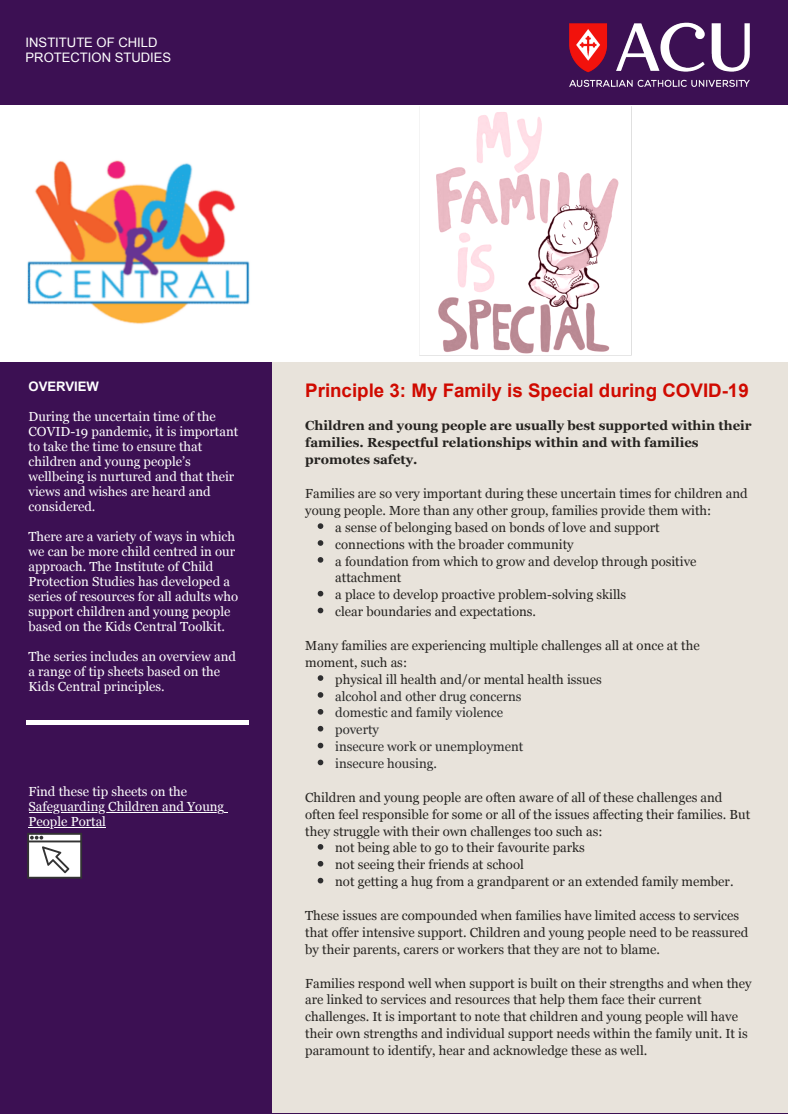
<style>
.page{position:relative;width:788px;height:1114px;background:#fff}
.page>*{position:absolute;margin:0;border:0;box-sizing:border-box;transform-origin:0 0}
.t1{font:700 18.75px "Arial";color:#d00a00}
.t2{font:13.12px/16.9px "Georgia";color:#252320}
.t3{font:13.12px/15px "Georgia";color:#fff}
.t4{font:700 13.12px/16.9px "Georgia";color:#252320}
.t5{font:13.12px/16.9px "Georgia";color:#2b2b2b}
.t6{font:700 13.12px "Arial";color:#fff}
.t7{font:13px/15.2px "Arial";color:#fff}
</style>
<div class="page">
<img style="left:0;top:0;width:788px;height:1113px">
<p class="t7" style="left:26px;top:35px;width:147px">INSTITUTE OF CHILD<br>PROTECTION STUDIES</p>
<p class="t6" style="left:29px;top:379px;width:72px">OVERVIEW</p>
<p class="t3" style="left:29px;top:409px;width:211px">During the uncertain time of the<br>COVID-19 pandemic, it is important to take the time to ensure that children and young people’s wellbeing is nurtured and that their views and wishes are heard and considered.</p>
<p class="t3" style="left:29px;top:529px;width:211px">There are a variety of ways in which we can be more child centred in our approach. The Institute of Child Protection Studies has developed a series of resources for all adults who support children and young people based on the Kids Central Toolkit.</p>
<p class="t3" style="left:29px;top:649px;width:209px">The series includes an overview and a range of tip sheets based on the<br>Kids Central principles.</p>
<p class="t3" style="left:29px;top:784px;width:197px">Find these tip sheets on the<br>Safeguarding Children and Young<br>People Portal</p>
<h1 class="t1" style="left:305px;top:380px;width:445px">Principle 3: My Family is Special during COVID-19</h1>
<p class="t4" style="left:305px;top:417px;width:448px">Children and young people are usually best supported within their families. Respectful relationships within and with families promotes safety.</p>
<p class="t2" style="left:305px;top:485px;width:444px">Families are so very important during these uncertain times for children and young people. More than any other group, families provide them with:</p>
<p class="t2" style="left:335px;top:519px;width:363px">a sense of belonging based on bonds of love and support connections with the broader community<br>a foundation from which to grow and develop through positive attachment<br>a place to develop proactive problem-solving skills<br>clear boundaries and expectations.</p>
<p class="t2" style="left:305px;top:637px;width:396px">Many families are experiencing multiple challenges all at once at the moment, such as:</p>
<p class="t2" style="left:335px;top:670px;width:268px">physical ill health and/or mental health issues</p>
<p class="t5" style="left:335px;top:687px;width:189px">alcohol and other drug concerns domestic and family violence poverty<br>insecure work or unemployment insecure housing.</p>
<p class="t2" style="left:305px;top:789px;width:446px">Children and young people are often aware of all of these challenges and often feel responsible for some or all of the issues affecting their families. But they struggle with their own challenges too such as:</p>
<p class="t2" style="left:335px;top:839px;width:400px">not being able to go to their favourite parks<br>not seeing their friends at school<br>not getting a hug from a grandparent or an extended family member.</p>
<p class="t2" style="left:305px;top:907px;width:444px">These issues are compounded when families have limited access to services that offer intensive support. Children and young people need to be reassured by their parents, carers or workers that they are not to blame.</p>
<p class="t2" style="left:305px;top:974px;width:448px">Families respond well when support is built on their strengths and when they are linked to services and resources that help them face their current challenges. It is important to note that children and young people will have their own strengths and individual support needs within the family unit. It is paramount to identify, hear and acknowledge these as well.</p>
</div>
